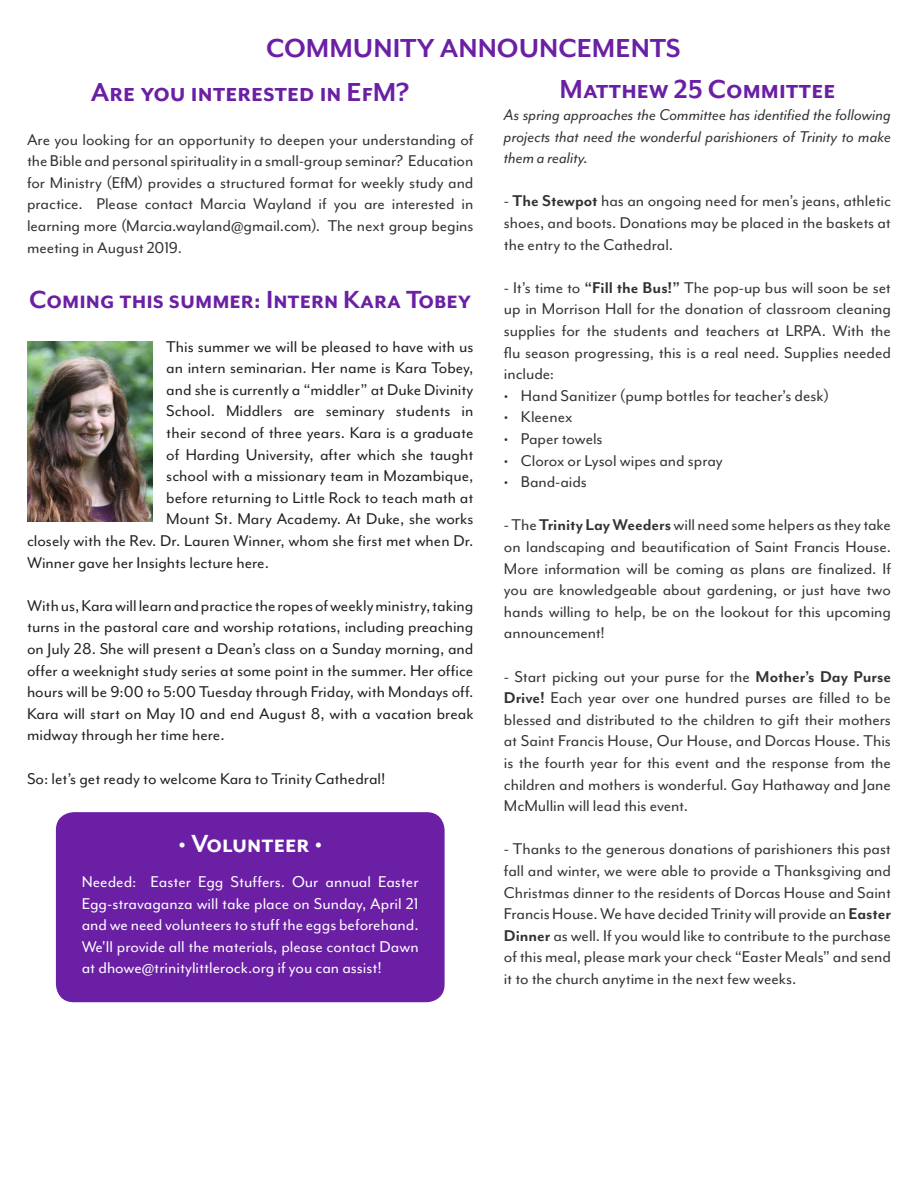
<style>
.page{position:relative;width:918px;height:1188px;background:#fff}
.page>*{position:absolute;margin:0;border:0;box-sizing:border-box;transform-origin:0 0}
.t1{font:700 30px "Mr Eaves Mod OT";color:#6b1fa5}
.t2{font:700 28.5px "Mr Eaves Mod OT";color:#6b1fa5}
.t3{font:700 28.5px "Mr Eaves Mod OT";color:#fff}
.t4{font:18px/21.6px "Mr Eaves Mod OT";letter-spacing:-.005em;color:#333;text-align:justify}
.t5{font:18px/21.6px "Mr Eaves Mod OT";color:#231f20;text-align:justify}
.t6{font:18px/21.6px "Mr Eaves Mod OT";color:#fff;text-align:justify}
.t7{font:italic 18px/21.6px "Mr Eaves Mod OT";color:#333;text-align:justify}
.s1{font-weight:700}
</style>
<div class="page">
<div style="left:56px;top:812px;width:389px;height:190px;background:#6b1fa5;border-radius:18px"></div>
<img style="left:27px;top:341px;width:126px;height:181px">
<p class="t1" style="left:266px;top:32px;width:416px">COMMUNITY ANNOUNCEMENTS</p>
<p class="t1" style="left:91px;top:76px;width:320px">Are you interested in EfM?</p>
<p class="t4" style="left:27px;top:129px;width:448px">Are you looking for an opportunity to deepen your understanding of the Bible and personal spirituality in a small-group seminar? Education for Ministry (EfM) provides a structured format for weekly study and practice. Please contact Marcia Wayland if you are interested in learning more (Marcia.wayland@gmail.com). The next group begins meeting in August 2019.</p>
<p class="t2" style="left:29px;top:284px;width:444px">Coming this summer: Intern Kara Tobey</p>
<p class="t5" style="left:166px;top:336px;width:309px">This summer we will be pleased to have with us</p>
<p class="t5" style="left:166px;top:357px;width:309px">an intern seminarian. Her name is Kara Tobey,</p>
<p class="t5" style="left:166px;top:379px;width:309px">and she is currently a “middler” at Duke Divinity</p>
<p class="t5" style="left:166px;top:400px;width:309px">School. Middlers are seminary students in</p>
<p class="t5" style="left:166px;top:422px;width:309px">their second of three years. Kara is a graduate</p>
<p class="t5" style="left:166px;top:444px;width:309px">of Harding University, after which she taught</p>
<p class="t5" style="left:166px;top:465px;width:309px">school with a missionary team in Mozambique,</p>
<p class="t5" style="left:166px;top:487px;width:309px">before returning to Little Rock to teach math at</p>
<p class="t5" style="left:166px;top:508px;width:309px">Mount St. Mary Academy. At Duke, she works</p>
<p class="t5" style="left:27px;top:530px;width:448px">closely with the Rev. Dr. Lauren Winner, whom she first met when Dr.</p>
<p class="t5" style="left:27px;top:552px;width:244px">Winner gave her Insights lecture here.</p>
<p class="t5" style="left:27px;top:595px;width:448px">With us, Kara will learn and practice the ropes of weekly ministry, taking turns in the pastoral care and worship rotations, including preaching on July 28. She will present a Dean’s class on a Sunday morning, and offer a weeknight study series at some point in the summer. Her office hours will be 9:00 to 5:00 Tuesday through Friday, with Mondays off.<br>Kara will start on May 10 and end August 8, with a vacation break midway through her time here.</p>
<p class="t5" style="left:27px;top:768px;width:360px">So: let’s get ready to welcome Kara to Trinity Cathedral!</p>
<p class="t1" style="left:560px;top:73px;width:277px">Matthew 25 Committee</p>
<p class="t7" style="left:504px;top:104px;width:389px">As spring approaches the Committee has identified the following projects that need the wonderful parishioners of Trinity to make them a reality.</p>
<p class="t4" style="left:504px;top:190px;width:389px">- <span class="s1">The Stewpot</span> has an ongoing need for men’s jeans, athletic shoes, and boots. Donations may be placed in the baskets at the entry to the Cathedral.</p>
<p class="t4" style="left:504px;top:277px;width:389px">- It’s time to <span class="s1">“Fill the Bus!”</span> The pop-up bus will soon be set up in Morrison Hall for the donation of classroom cleaning supplies for the students and teachers at LRPA. With the flu season progressing, this is a real need. Supplies needed include:</p>
<p class="t4" style="left:504px;top:385px;width:327px">• Hand Sanitizer (pump bottles for teacher’s desk)</p>
<p class="t4" style="left:504px;top:406px;width:70px">• Kleenex</p>
<p class="t4" style="left:504px;top:428px;width:100px">• Paper towels</p>
<p class="t4" style="left:504px;top:450px;width:220px">• Clorox or Lysol wipes and spray</p>
<p class="t4" style="left:504px;top:471px;width:85px">• Band-aids</p>
<p class="t4" style="left:504px;top:514px;width:389px">- The <span class="s1">Trinity Lay Weeders</span> will need some helpers as they take on landscaping and beautification of Saint Francis House.<br>More information will be coming as plans are finalized. If you are knowledgeable about gardening, or just have two hands willing to help, be on the lookout for this upcoming announcement!</p>
<p class="t4" style="left:504px;top:666px;width:389px">- Start picking out your purse for the <span class="s1">Mother’s Day Purse Drive!</span> Each year over one hundred purses are filled to be blessed and distributed to the children to gift their mothers at Saint Francis House, Our House, and Dorcas House. This is the fourth year for this event and the response from the children and mothers is wonderful. Gay Hathaway and Jane McMullin will lead this event.</p>
<p class="t4" style="left:504px;top:838px;width:389px">- Thanks to the generous donations of parishioners this past fall and winter, we were able to provide a Thanksgiving and Christmas dinner to the residents of Dorcas House and Saint Francis House. We have decided Trinity will provide an <span class="s1">Easter Dinner</span> as well. If you would like to contribute to the purchase of this meal, please mark your check “Easter Meals” and send it to the church anytime in the next few weeks.</p>
<p class="t3" style="left:178px;top:828px;width:146px">• Volunteer •</p>
<p class="t6" style="left:82px;top:871px;width:338px">Needed: Easter Egg Stuffers. Our annual Easter Egg-stravaganza will take place on Sunday, April 21 and we need volunteers to stuff the eggs beforehand.<br>We'll provide all the materials, please contact Dawn at dhowe@trinitylittlerock.org if you can assist!</p>
</div>
